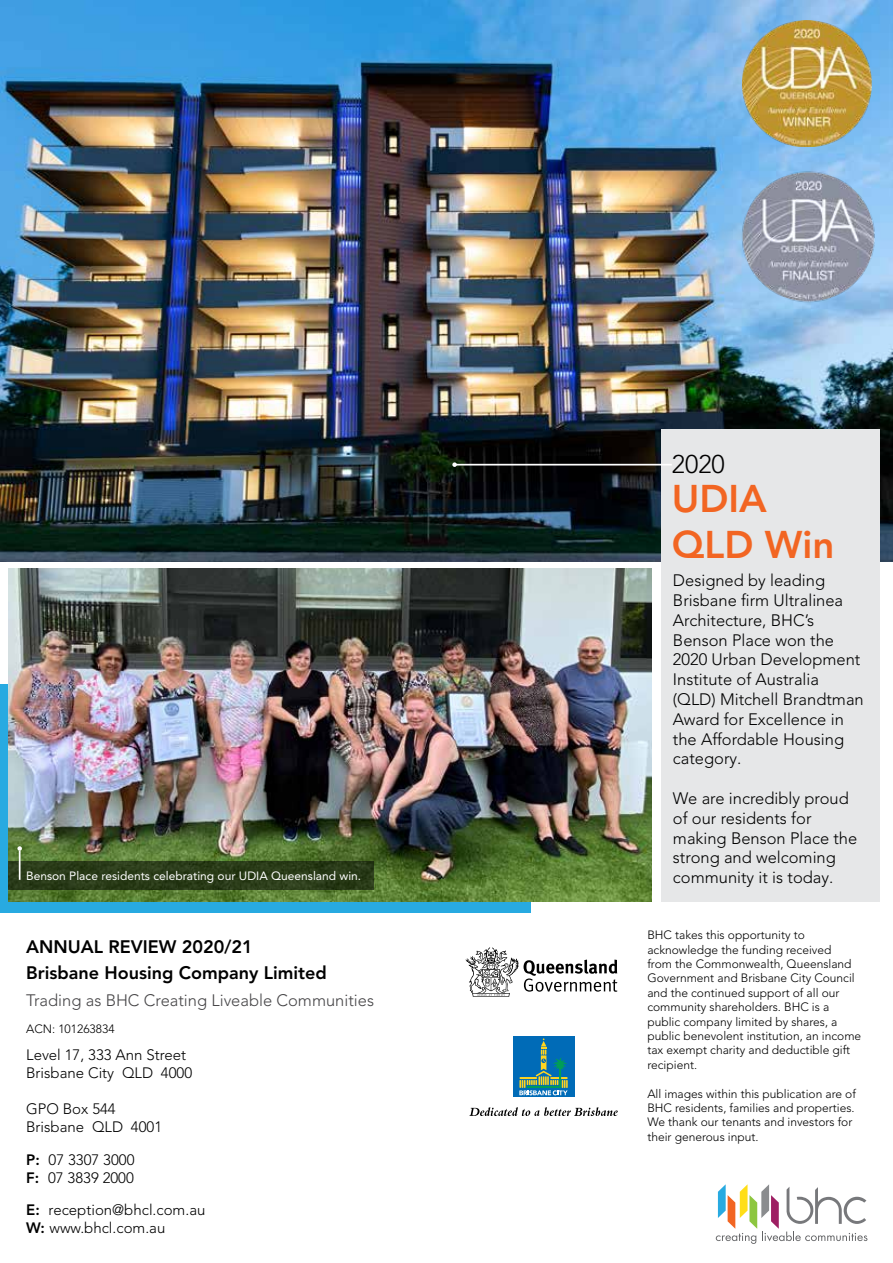
<style>
.page{position:relative;width:893px;height:1263px;background:#fff}
.page>*{position:absolute;margin:0;border:0;box-sizing:border-box;transform-origin:0 0}
.t1{font:800 38.4px/46px "Avenir LT Pro";color:#f26522}
.t2{font:300 25.5px "Avenir LT Pro";color:#000}
.t3{font:800 18px/25.5px "Avenir LT Pro";color:#000}
.t4{font:300 16.5px/19.8px "Avenir LT Pro";color:#000}
.t5{font:300 16.5px "Avenir LT Pro";color:#464547}
.t6{font:300 15px/18px "Avenir LT Pro";color:#000}
.t7{font:300 12px/14.4px "Avenir LT Pro";color:#000}
.t8{font:12px "Avenir LT Pro";color:#fff}
.s1{font-weight:800}
</style>
<div class="page">
<div style="left:0;top:684px;width:530px;height:229px;background:#28aae1"></div>
<svg style="left:513px;top:1036px;width:62px;height:61px;background:#247da4"></svg>
<svg style="left:469px;top:1107px;width:149px;height:9px"></svg>
<svg style="left:466px;top:947px;width:151px;height:50px"></svg>
<img style="left:0;top:0;width:893px;height:561px">
<img style="left:742px;top:20px;width:129px;height:127px">
<img style="left:736px;top:163px;width:145px;height:146px">
<img style="left:9px;top:569px;width:643px;height:332px">
<div style="left:9px;top:861px;width:365px;height:29px;background:#2a3b18"></div>
<div style="left:661px;top:429px;width:219px;height:472px;background:#e6e7e8"></div>
<hr style="left:455px;top:464px;width:217px;height:1px;background:#fff">
<svg style="left:452px;top:462px;width:5px;height:5px"></svg>
<hr style="left:19px;top:851px;width:2px;height:29px;background:#fff">
<svg style="left:17px;top:846px;width:5px;height:5px"></svg>
<svg style="left:716px;top:1184px;width:151px;height:60px"></svg>
<p class="t8" style="left:26px;top:868px;width:337px">Benson Place residents celebrating our UDIA Queensland win.</p>
<h3 class="t3" style="left:26px;top:934px;width:302px">ANNUAL REVIEW 2020/21<br>Brisbane Housing Company Limited</h3>
<h3 class="t5" style="left:26px;top:990px;width:349px">Trading as BHC Creating Liveable Communities</h3>
<p class="t7" style="left:26px;top:1021px;width:90px">ACN: 101263834</p>
<p class="t6" style="left:26px;top:1046px;width:167px">Level 17, 333 Ann Street<br>Brisbane City QLD 4000</p>
<p class="t6" style="left:26px;top:1100px;width:137px">GPO Box 544<br>Brisbane QLD 4001</p>
<p class="t6" style="left:26px;top:1150px;width:110px"><span class="s1">P:</span> 07 3307 3000<br><span class="s1">F:</span> 07 3839 2000</p>
<p class="t6" style="left:26px;top:1201px;width:181px"><span class="s1">E:</span> reception@bhcl.com.au<br><span class="s1">W:</span> www.bhcl.com.au</p>
<h2 class="t2" style="left:672px;top:449px;width:55px">2020</h2>
<h1 class="t1" style="left:672px;top:476px;width:164px">UDIA<br>QLD Win</h1>
<h3 class="t4" style="left:673px;top:571px;width:192px">Designed by leading<br>Brisbane firm Ultralinea<br>Architecture, BHC’s<br>Benson Place won the<br>2020 Urban Development<br>Institute of Australia (QLD) Mitchell Brandtman<br>Award for Excellence in the Affordable Housing category.</h3>
<h3 class="t4" style="left:673px;top:788px;width:186px">We are incredibly proud of our residents for making Benson Place the strong and welcoming community it is today.</h3>
<p class="t7" style="left:647px;top:928px;width:215px">BHC takes this opportunity to acknowledge the funding received<br>from the Commonwealth, Queensland Government and Brisbane City Council and the continued support of all our community shareholders. BHC is a public company limited by shares, a public benevolent institution, an income tax exempt charity and deductible gift recipient.</p>
<p class="t7" style="left:647px;top:1086px;width:210px">All images within this publication are of BHC residents, families and properties.<br>We thank our tenants and investors for their generous input.</p>
</div>
